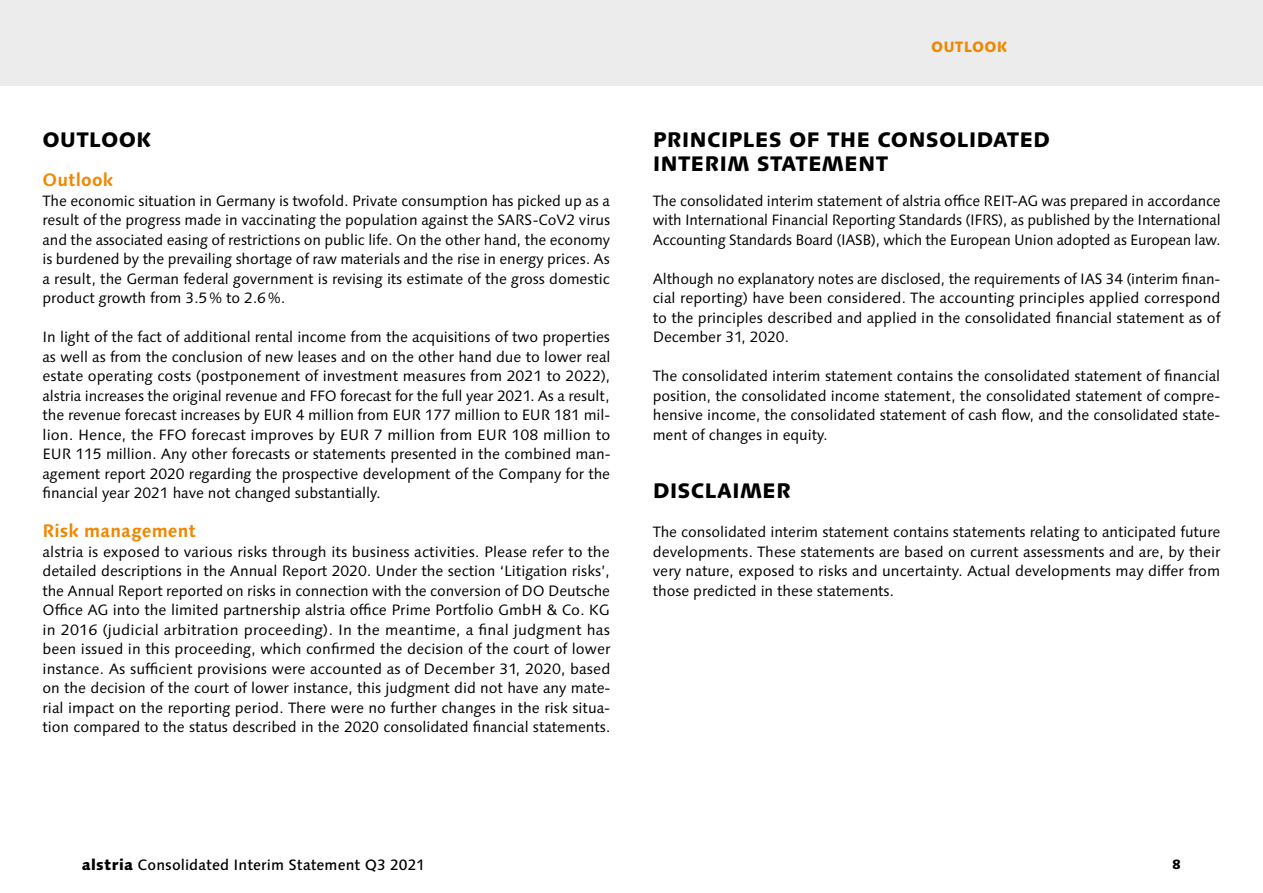
<style>
.page{position:relative;width:1263px;height:893px;background:#fff}
.page>*{position:absolute;margin:0;border:0;box-sizing:border-box;transform-origin:0 0}
.t1{font:800 21px/24px "Syntax Next LT Pro";letter-spacing:.005em;color:#000}
.t2{font:700 18px "Syntax Next LT Pro";letter-spacing:.005em;color:#f08700}
.t3{font:15px/19.5px "Syntax Next LT Pro";letter-spacing:-.005em;color:#000;text-align:justify}
.t4{font:500 15px "Syntax Next LT Pro";letter-spacing:.005em;color:#000}
.t5{font:800 15px "Syntax Next LT Pro";letter-spacing:.01em;color:#f08700}
.t6{font:800 13.5px "Syntax Next LT Pro";color:#000}
.s1{font-weight:800}
</style>
<div class="page">
<div style="left:0;top:0;width:1263px;height:85px;background:#ececec"></div>
<h1 class="t1" style="left:43px;top:127px;width:111px">OUTLOOK</h1>
<p class="t2" style="left:43px;top:168px;width:72px">Outlook</p>
<p class="t3" style="left:43px;top:191px;width:569px">The economic situation in Germany is twofold. Private consumption has picked up as a result of the progress made in vaccinating the population against the SARS-CoV2 virus and the associated easing of restrictions on public life. On the other hand, the economy is burdened by the prevailing shortage of raw materials and the rise in energy prices. As a result, the German federal government is revising its estimate of the gross domestic product growth from 3.5% to 2.6%.</p>
<p class="t3" style="left:43px;top:327px;width:569px">In light of the fact of additional rental income from the acquisitions of two properties as well as from the conclusion of new leases and on the other hand due to lower real estate operating costs (postponement of investment measures from 2021 to 2022), alstria increases the original revenue and FFO forecast for the full year 2021. As a result, the revenue forecast increases by EUR 4 million from EUR 177 million to EUR 181 mil&shy;lion. Hence, the FFO forecast improves by EUR 7 million from EUR 108 million to EUR 115 million. Any other forecasts or statements presented in the combined man&shy;agement report 2020 regarding the prospective development of the Company for the financial year 2021 have not changed substantially.</p>
<p class="t2" style="left:43px;top:519px;width:155px">Risk management</p>
<p class="t3" style="left:43px;top:542px;width:569px">alstria is exposed to various risks through its business activities. Please refer to the detailed descriptions in the Annual Report 2020. Under the section ‘Litigation risks’, the Annual Report reported on risks in connection with the conversion of DO Deutsche Office AG into the limited partnership alstria office Prime Portfolio GmbH &amp; Co. KG in 2016 (judicial arbitration proceeding). In the meantime, a final judgment has been issued in this proceeding, which confirmed the decision of the court of lower instance. As sufficient provisions were accounted as of December 31, 2020, based on the decision of the court of lower instance, this judgment did not have any mate&shy;rial impact on the reporting period. There were no further changes in the risk situa&shy;tion compared to the status described in the 2020 consolidated financial statements.</p>
<p class="t5" style="left:931px;top:37px;width:78px">OUTLOOK</p>
<h1 class="t1" style="left:653px;top:127px;width:399px">PRINCIPLES OF THE CONSOLIDATED<br>INTERIM STATEMENT</h1>
<p class="t3" style="left:653px;top:191px;width:569px">The consolidated interim statement of alstria office REIT-AG was prepared in accordance with International Financial Reporting Standards (IFRS), as published by the International Accounting Standards Board (IASB), which the European Union adopted as European law.</p>
<p class="t3" style="left:653px;top:269px;width:569px">Although no explanatory notes are disclosed, the requirements of IAS 34 (interim finan&shy;cial reporting) have been considered. The accounting principles applied correspond to the principles described and applied in the consolidated financial statement as of December 31, 2020.</p>
<p class="t3" style="left:653px;top:366px;width:569px">The consolidated interim statement contains the consolidated statement of financial position, the consolidated income statement, the consolidated statement of compre&shy;hensive income, the consolidated statement of cash flow, and the consolidated state&shy;ment of changes in equity.</p>
<h1 class="t1" style="left:653px;top:478px;width:140px">DISCLAIMER</h1>
<p class="t3" style="left:653px;top:522px;width:569px">The consolidated interim statement contains statements relating to anticipated future developments. These statements are based on current assessments and are, by their very nature, exposed to risks and uncertainty. Actual developments may differ from those predicted in these statements.</p>
<p class="t4" style="left:82px;top:856px;width:344px"><span class="s1">alstria</span> Consolidated Interim Statement Q3 2021</p>
<p class="t6" style="left:1172px;top:856px;width:10px">8</p>
</div>
